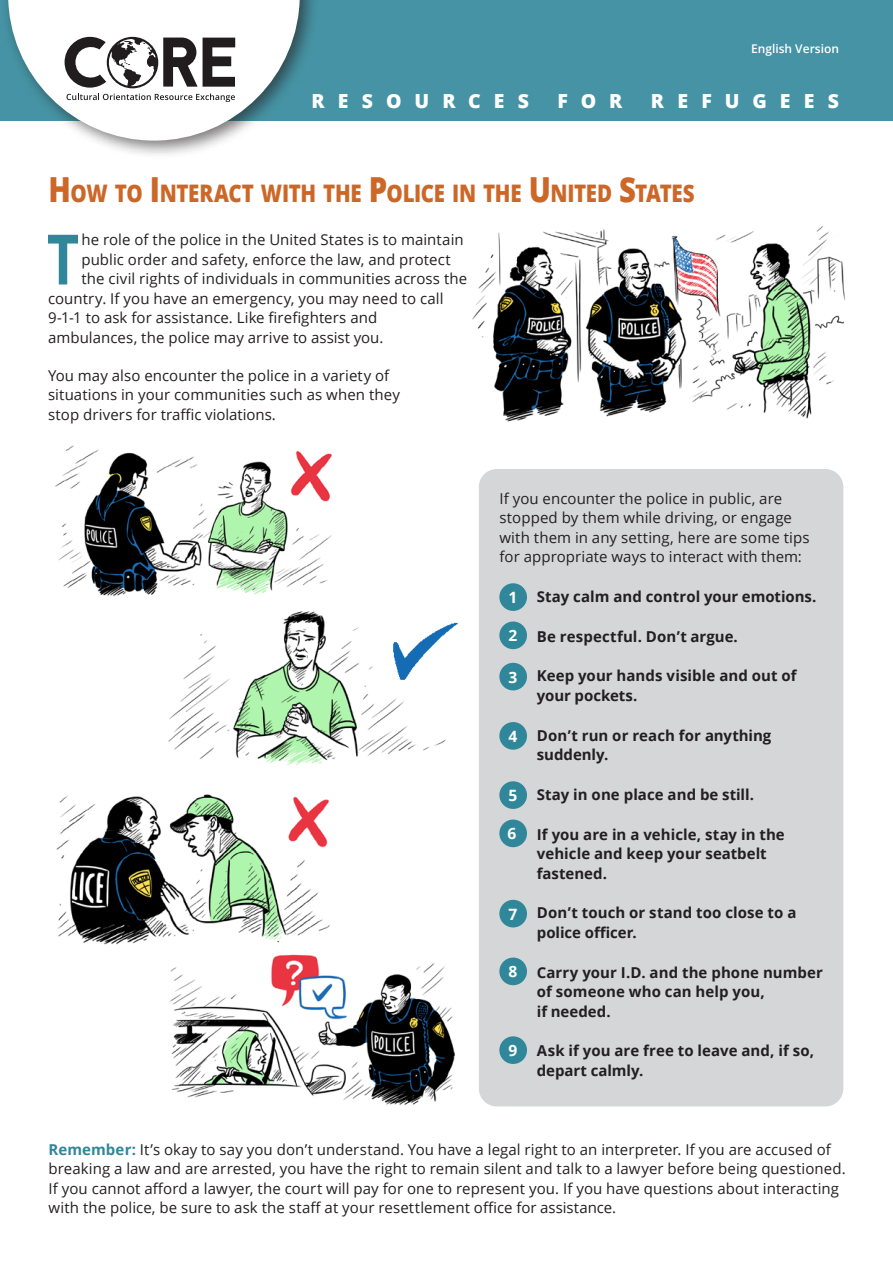
<style>
.page{position:relative;width:893px;height:1263px;background:#fff}
.page>*{position:absolute;margin:0;border:0;box-sizing:border-box;transform-origin:0 0}
.t1{font:700 69.6px "Open Sans";color:#30879a;scale:.8 1}
.t2{font:800 24.15px "Open Sans";letter-spacing:-.02em;color:#cc6728;scale:.85 1}
.t3{font:800 19.5px "Open Sans";letter-spacing:.665em;color:#fff}
.t4{font:700 15.6px "Open Sans";color:#fff}
.t5{font:15px/19.5px "Open Sans";letter-spacing:.005em;color:#231f20}
.t6{font:700 15px/19.5px "Open Sans";letter-spacing:.005em;color:#231f20}
.t7{font:600 12px "Open Sans";color:#fff}
.s1{font-size:34.5px}
.s2{font-weight:700;color:#30879a}
</style>
<div class="page">
<div style="left:479px;top:469px;width:364px;height:637px;background:#d5d6d8;border-radius:18px"></div>
<div style="left:0;top:0;width:893px;height:121px;background:#4593a4"></div>
<div style="left:0;top:0;width:319px;height:159px;background:#231f20;opacity:.6"></div>
<svg style="left:8px;top:0;width:292px;height:141px"></svg>
<div style="left:499px;top:583px;width:28px;height:28px;background:#30879a;border-radius:50%"></div>
<div style="left:499px;top:621px;width:28px;height:28px;background:#30879a;border-radius:50%"></div>
<div style="left:499px;top:663px;width:28px;height:27px;background:#30879a;border-radius:50%"></div>
<div style="left:499px;top:722px;width:28px;height:28px;background:#30879a;border-radius:50%"></div>
<div style="left:499px;top:781px;width:28px;height:28px;background:#30879a;border-radius:50%"></div>
<div style="left:499px;top:819px;width:28px;height:28px;background:#30879a;border-radius:50%"></div>
<div style="left:499px;top:900px;width:28px;height:27px;background:#30879a;border-radius:50%"></div>
<div style="left:499px;top:957px;width:28px;height:28px;background:#30879a;border-radius:50%"></div>
<div style="left:499px;top:1036px;width:28px;height:28px;background:#30879a;border-radius:50%"></div>
<img style="left:169px;top:957px;width:286px;height:148px">
<img style="left:55px;top:445px;width:277px;height:152px">
<img style="left:56px;top:794px;width:274px;height:163px">
<img style="left:472px;top:226px;width:373px;height:196px">
<img style="left:168px;top:611px;width:278px;height:154px">
<img style="left:381px;top:618px;width:77px;height:69px">
<p class="t7" style="left:751px;top:40px;width:89px">English Version</p>
<h3 class="t3" style="left:311px;top:86px;width:219px">RESOURCES</h3>
<h3 class="t3" style="left:557px;top:86px;width:67px">FOR</h3>
<h3 class="t3" style="left:651px;top:86px;width:189px">REFUGEES</h3>
<h2 class="t2" style="left:48px;top:175px;width:760px"><span class="s1">H</span>OW TO <span class="s1">I</span>NTERACT WITH TH E <span class="s1">P</span>OLICE IN TH E <span class="s1">U</span>NITED <span class="s1">S</span>TATES</h2>
<h1 class="t1" style="left:47px;top:210px;width:42px">T</h1>
<p class="t5" style="left:81px;top:230px;width:384px">he role of the police in the United States is to maintain</p>
<p class="t5" style="left:81px;top:249px;width:371px">public order and safety, enforce the law, and protect</p>
<p class="t5" style="left:81px;top:269px;width:387px">the civil rights of individuals in communities across the</p>
<p class="t5" style="left:48px;top:288px;width:397px">country. If you have an emergency, you may need to call</p>
<p class="t5" style="left:48px;top:308px;width:331px">9-1-1 to ask for assistance. Like firefighters and</p>
<p class="t5" style="left:48px;top:327px;width:337px">ambulances, the police may arrive to assist you.</p>
<p class="t5" style="left:48px;top:365px;width:353px">You may also encounter the police in a variety of situations in your communities such as when they stop drivers for traffic violations.</p>
<p class="t5" style="left:499px;top:488px;width:312px">If you encounter the police in public, are stopped by them while driving, or engage with them in any setting, here are some tips for appropriate ways to interact with them:</p>
<p class="t4" style="left:508px;top:586px;width:10px">1</p>
<p class="t6" style="left:537px;top:586px;width:281px">Stay calm and control your emotions.</p>
<p class="t4" style="left:508px;top:625px;width:10px">2</p>
<p class="t6" style="left:537px;top:626px;width:202px">Be respectful. Don’t argue.</p>
<p class="t4" style="left:508px;top:666px;width:10px">3</p>
<p class="t6" style="left:537px;top:666px;width:261px">Keep your hands visible and out of your pockets.</p>
<p class="t4" style="left:508px;top:725px;width:10px">4</p>
<p class="t6" style="left:537px;top:725px;width:236px">Don’t run or reach for anything suddenly.</p>
<p class="t4" style="left:508px;top:784px;width:10px">5</p>
<p class="t6" style="left:537px;top:784px;width:219px">Stay in one place and be still.</p>
<p class="t4" style="left:508px;top:823px;width:10px">6</p>
<p class="t6" style="left:537px;top:824px;width:249px">If you are in a vehicle, stay in the vehicle and keep your seatbelt fastened.</p>
<p class="t4" style="left:508px;top:903px;width:10px">7</p>
<p class="t6" style="left:537px;top:903px;width:261px">Don’t touch or stand too close to a police officer.</p>
<p class="t4" style="left:508px;top:961px;width:10px">8</p>
<p class="t6" style="left:537px;top:962px;width:288px">Carry your I.D. and the phone number of someone who can help you,<br>if needed.</p>
<p class="t4" style="left:508px;top:1039px;width:10px">9</p>
<p class="t6" style="left:537px;top:1041px;width:279px">Ask if you are free to leave and, if so, depart calmly.</p>
<p class="t5" style="left:48px;top:1139px;width:799px"><span class="s2">Remember:</span> It’s okay to say you don’t understand. You have a legal right to an interpreter. If you are accused of breaking a law and are arrested, you have the right to remain silent and talk to a lawyer before being questioned.<br>If you cannot afford a lawyer, the court will pay for one to represent you. If you have questions about interacting with the police, be sure to ask the staff at your resettlement office for assistance.</p>
</div>
